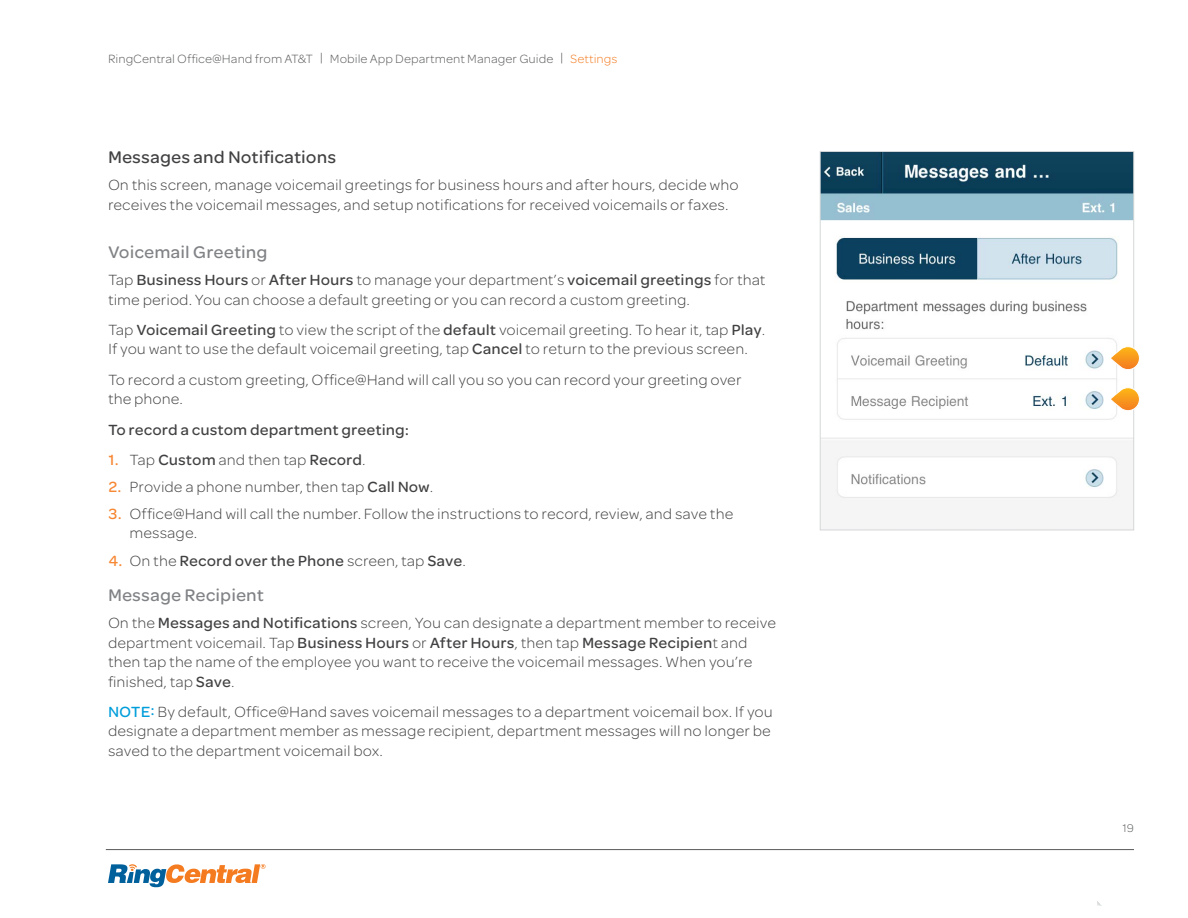
<style>
.page{position:relative;width:1188px;height:918px;background:#fff}
.page>*{position:absolute;margin:0;border:0;box-sizing:border-box;transform-origin:0 0}
.t1{font:500 18px "Omnes ATT";color:#808285}
.t2{font:500 18px "Omnes ATT";color:#414042}
.t3{font:300 15.75px/19.5px "Omnes ATT";color:#414042}
.t4{font:500 15.75px "Omnes ATT";color:#414042}
.t5{font:500 15.75px "Omnes ATT";color:#009eda}
.t6{font:300 12.75px "Omnes ATT";color:#58595b}
.t7{font:300 12px "Omnes ATT";color:#58595b}
.s1{color:#f47b20}
.s2{font-weight:500}
.s3{font-weight:500;color:#f68733}
.s4{color:#f68733}
.s5{font-weight:300}
.s6{font-weight:500;color:#009eda}
</style>
<div class="page">
<svg style="left:1097px;top:901px;width:5px;height:5px"></svg>
<hr style="left:106px;top:849px;width:1028px;height:1px;background:#58595b">
<svg style="left:108px;top:864px;width:158px;height:23px"></svg>
<img style="left:822px;top:153px;width:310px;height:348px">
<div style="left:820px;top:151px;width:314px;height:379px;border:1px solid #d5d7d8"></div>
<svg style="left:1109px;top:387px;width:31px;height:24px"></svg>
<svg style="left:1109px;top:346px;width:31px;height:24px"></svg>
<p class="t6" style="left:108px;top:50px;width:511px">RingCentral Office@Hand from AT&amp;T | Mobile App Department Manager Guide | <span class="s1">Settings</span></p>
<p class="t2" style="left:108px;top:145px;width:230px">Messages and Notifications</p>
<p class="t3" style="left:108px;top:175px;width:632px">On this screen, manage voicemail greetings for business hours and after hours, decide who receives the voicemail messages, and setup notifications for received voicemails or faxes.</p>
<p class="t1" style="left:108px;top:240px;width:161px">Voicemail Greeting</p>
<p class="t3" style="left:108px;top:270px;width:659px">Tap <span class="s2">Business Hours</span> or <span class="s2">After Hours</span> to manage your department’s <span class="s2">voicemail greetings</span> for that time period. You can choose a default greeting or you can record a custom greeting.</p>
<p class="t3" style="left:108px;top:320px;width:659px">Tap <span class="s2">Voicemail Greeting</span> to view the script of the <span class="s2">default</span> voicemail greeting. To hear it, tap <span class="s2">Play</span>.<br>If you want to use the default voicemail greeting, tap <span class="s2">Cancel</span> to return to the previous screen.</p>
<p class="t3" style="left:108px;top:369px;width:635px">To record a custom greeting, Office@Hand will call you so you can record your greeting over the phone.</p>
<p class="t4" style="left:108px;top:418px;width:303px">To record a custom department greeting:</p>
<p class="t3" style="left:109px;top:449px;width:259px"><span class="s3">1.</span> Tap <span class="s2">Custom</span> and then tap <span class="s2">Record</span>.</p>
<p class="t3" style="left:109px;top:477px;width:326px"><span class="s3">2.</span> Provide a phone number, then tap <span class="s2">Call Now</span>.</p>
<p class="t3" style="left:130px;top:504px;width:605px;text-indent:-21px"><span class="s3">3.</span> Office@Hand will call the number. Follow the instructions to record, review, and save the message.</p>
<p class="t4" style="left:109px;top:549px;width:359px"><span class="s4">4.</span> <span class="s5">On the</span> Record over the Phone <span class="s5">screen, tap</span> Save<span class="s5">.</span></p>
<p class="t1" style="left:108px;top:583px;width:158px">Message Recipient</p>
<p class="t3" style="left:108px;top:613px;width:670px">On the <span class="s2">Messages and Notifications</span> screen, You can designate a department member to receive department voicemail. Tap <span class="s2">Business Hours</span> or <span class="s2">After Hours</span>, then tap <span class="s2">Message Recipien</span>t and then tap the name of the employee you want to receive the voicemail messages. When you’re finished, tap <span class="s2">Save</span>.</p>
<p class="t5" style="left:108px;top:701px;width:23px">Note</p>
<p class="t3" style="left:108px;top:701px;width:666px;text-indent:42px"><span class="s6">:</span> By default, Office@Hand saves voicemail messages to a department voicemail box. If you designate a department member as message recipient, department messages will no longer be saved to the department voicemail box.</p>
<p class="t7" style="left:1122px;top:820px;width:13px">19</p>
</div>
